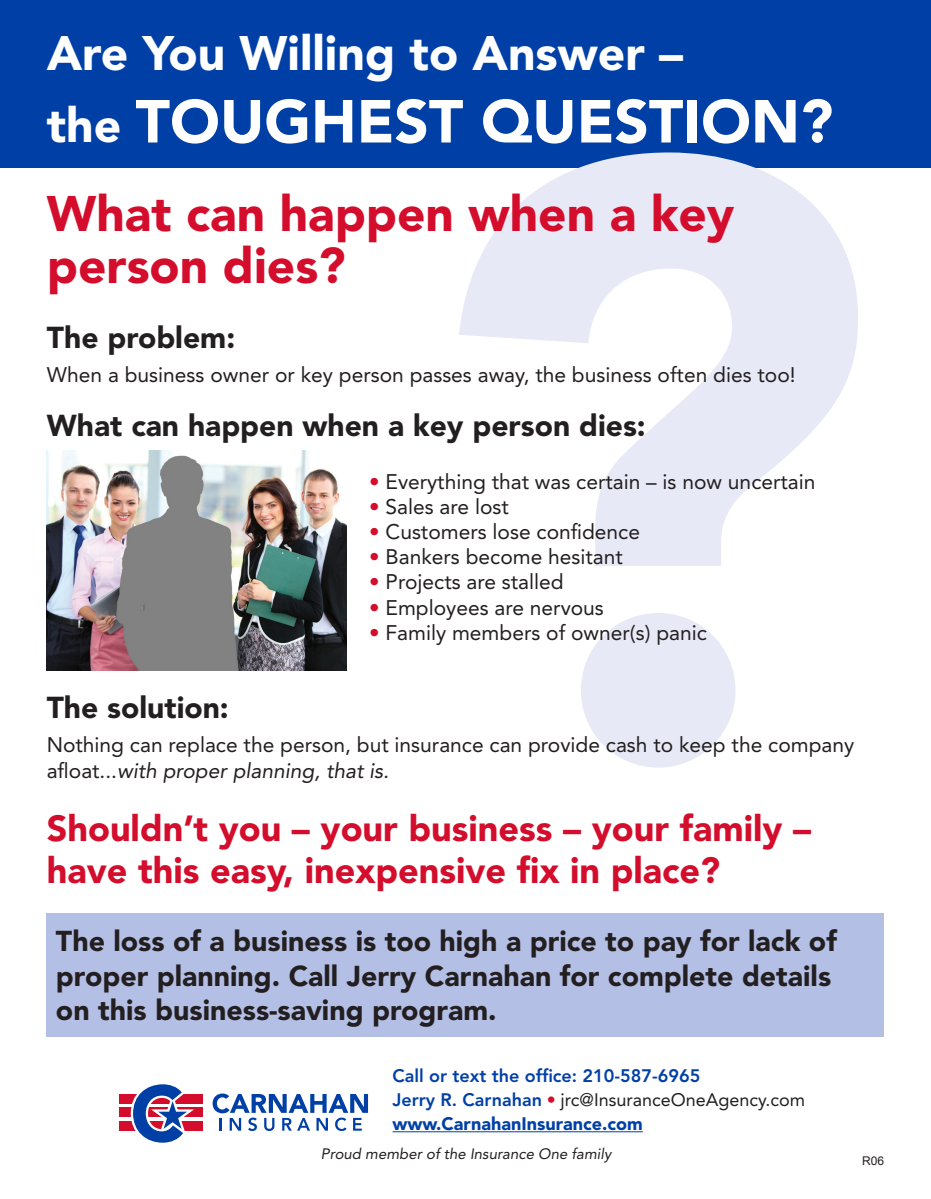
<style>
.page{position:relative;width:931px;height:1199px;background:#fff}
.page>*{position:absolute;margin:0;border:0;box-sizing:border-box;transform-origin:0 0}
.t1{font:900 840px "Avenir";color:#e8e9f6}
.t2{font:900 60px "Avenir";color:#fff}
.t3{font:900 49.5px/52.5px "Avenir";color:#d30d2b}
.t4{font:900 48px "Avenir";color:#fff}
.t5{font:900 36px/42px "Avenir";color:#d30d2b}
.t6{font:900 30px "Avenir";color:#231f20}
.t7{font:900 28.5px/34.2px "Avenir";color:#231f20}
.t8{font:21px/25.2px "Avenir";color:#231f20}
.t9{font:800 18px/24px "Avenir";color:#0040a6}
.t10{font:900 18px "Avenir";color:#0040a6}
.t11{font:italic 15px "Avenir";color:#231f20}
.t12{font:12px "Arial";color:#231f20}
.s1{font-size:48px}
.s2{color:#d30d2b}
.s3{font-style:italic}
.s4{font-weight:300;color:#d30d2b}
.s5{font-weight:400;color:#231f20}
</style>
<div class="page">
<div style="left:0;top:0;width:931px;height:167px;background:#0040a6"></div>
<img style="left:47px;top:450px;width:300px;height:220px">
<div style="left:47px;top:913px;width:837px;height:123px;background:#b4bfe5"></div>
<div style="left:119px;top:1094px;width:84px;height:10px;background:#d30d2b"></div>
<div style="left:119px;top:1107px;width:84px;height:10px;background:#d30d2b"></div>
<div style="left:119px;top:1121px;width:84px;height:10px;background:#d30d2b"></div>
<svg style="left:130px;top:1084px;width:63px;height:59px"></svg>
<svg style="left:213px;top:1093px;width:155px;height:38px"></svg>
<hr style="left:393px;top:1131px;width:250px;height:1px;background:#0040a6">
<p class="t4" style="left:47px;top:25px;width:638px">Are You Willing to Answer –</p>
<p class="t2" style="left:47px;top:85px;width:788px"><span class="s1">the</span> TOUGHEST QUESTION?</p>
<p class="t1" style="left:414px;top:-38px;width:469px">?</p>
<p class="t3" style="left:47px;top:187px;width:689px">What can happen when a key person dies?</p>
<p class="t6" style="left:47px;top:319px;width:190px">The problem:</p>
<p class="t8" style="left:47px;top:362px;width:750px">When a business owner or key person passes away, the business often dies too!</p>
<p class="t6" style="left:47px;top:408px;width:600px">What can happen when a key person dies:</p>
<p class="t8" style="left:369px;top:469px;width:448px"><span class="s2">•</span> Everything that was certain – is now uncertain</p>
<p class="t8" style="left:369px;top:494px;width:141px"><span class="s2">•</span> Sales are lost</p>
<p class="t8" style="left:369px;top:519px;width:272px"><span class="s2">•</span> Customers lose confidence</p>
<p class="t8" style="left:369px;top:544px;width:255px"><span class="s2">•</span> Bankers become hesitant</p>
<p class="t8" style="left:369px;top:569px;width:196px"><span class="s2">•</span> Projects are stalled</p>
<p class="t8" style="left:369px;top:595px;width:236px"><span class="s2">•</span> Employees are nervous</p>
<p class="t8" style="left:369px;top:620px;width:339px"><span class="s2">•</span> Family members of owner(s) panic</p>
<p class="t6" style="left:47px;top:689px;width:184px">The solution:</p>
<p class="t8" style="left:47px;top:732px;width:809px">Nothing can replace the person, but insurance can provide cash to keep the company afloat...<span class="s3">with proper planning, that is.</span></p>
<p class="t5" style="left:47px;top:807px;width:766px">Shouldn’t you – your business – your family – have this easy, inexpensive fix in place?</p>
<p class="t7" style="left:56px;top:924px;width:782px">The loss of a business is too high a price to pay for lack of proper planning. Call Jerry Carnahan for complete details on this business-saving program.</p>
<p class="t9" style="left:393px;top:1064px;width:414px">Call or text the office: 210-587-6965<br>Jerry R. Carnahan <span class="s4">•</span> <span class="s5">jrc@InsuranceOneAgency.com</span></p>
<p class="t10" style="left:393px;top:1113px;width:252px">www.CarnahanInsurance.com</p>
<p class="t11" style="left:321px;top:1144px;width:292px">Proud member of the Insurance One family</p>
<p class="t12" style="left:862px;top:1153px;width:24px">R06</p>
</div>
